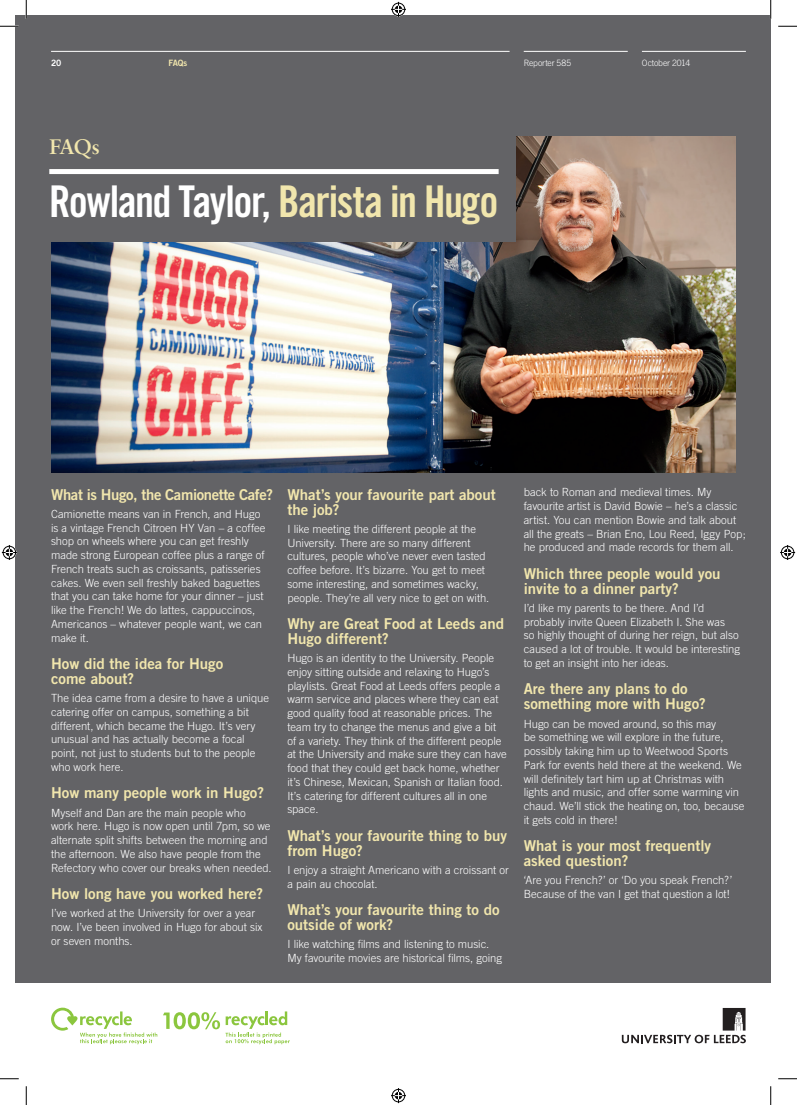
<style>
.page{position:relative;width:797px;height:1105px;background:#fff}
.page>*{position:absolute;margin:0;border:0;box-sizing:border-box;transform-origin:0 0}
.t1{font:43.75px "Trade Gothic Bold Cond Twenty";letter-spacing:-.035em;color:#fff}
.t2{font:22.5px "Sabon Semi Bold PL";color:#f1e6ad}
.t3{font:15px/15px "Trade Gothic Bold Two";color:#f1e6ad}
.t4{font:15px "Trade Gothic Bold Two";letter-spacing:-.025em;color:#f1e6ad}
.t5{font:300 11.25px/13.8px "Trade Gothic";letter-spacing:-.005em;color:#fff}
.t6{font:300 8.75px "Trade Gothic";letter-spacing:-.01em;color:#fff}
.t7{font:8.75px "Trade Gothic Bold Two";color:#f1e6ad}
.t8{font:8.75px "Trade Gothic Bold Two";color:#fff}
.s1{color:#f1e6ad}
</style>
<div class="page">
<div style="left:16px;top:16px;width:754px;height:967px;background:#636366"></div>
<img style="left:51px;top:136px;width:684px;height:337px">
<div style="left:16px;top:117px;width:499px;height:125px;background:#636366"></div>
<hr style="left:51px;top:51px;width:458px;height:1px;background:#fff">
<svg style="left:622px;top:1008px;width:124px;height:35px"></svg>
<svg style="left:51px;top:1008px;width:106px;height:36px"></svg>
<svg style="left:163px;top:1011px;width:127px;height:33px"></svg>
<hr style="left:523px;top:51px;width:104px;height:1px;background:#fff">
<hr style="left:642px;top:51px;width:104px;height:1px;background:#fff">
<div style="left:49px;top:169px;width:449px;height:5px;background:#fff"></div>
<svg style="left:0;top:25px;width:19px;height:2px"></svg>
<svg style="left:778px;top:25px;width:19px;height:2px"></svg>
<svg style="left:0;top:1078px;width:19px;height:1px"></svg>
<svg style="left:778px;top:1078px;width:19px;height:1px"></svg>
<svg style="left:25px;top:0;width:2px;height:19px"></svg>
<svg style="left:25px;top:1086px;width:2px;height:19px"></svg>
<svg style="left:770px;top:0;width:1px;height:19px"></svg>
<svg style="left:770px;top:1086px;width:1px;height:19px"></svg>
<svg style="left:391px;top:2px;width:15px;height:15px"></svg>
<svg style="left:391px;top:1088px;width:15px;height:15px"></svg>
<svg style="left:2px;top:545px;width:15px;height:15px"></svg>
<svg style="left:780px;top:545px;width:15px;height:15px"></svg>
<p class="t8" style="left:51px;top:57px;width:12px">20</p>
<p class="t7" style="left:169px;top:57px;width:20px">FAQs</p>
<p class="t6" style="left:523px;top:58px;width:49px">Reporter 585</p>
<p class="t6" style="left:642px;top:58px;width:50px">October 2014</p>
<h2 class="t2" style="left:49px;top:132px;width:52px">FAQs</h2>
<h1 class="t1" style="left:49px;top:175px;width:451px">Rowland Taylor, <span class="s1">Barista in Hugo</span></h1>
<h3 class="t4" style="left:51px;top:485px;width:223px">What is Hugo, the Camionette Cafe?</h3>
<p class="t5" style="left:51px;top:507px;width:216px">Camionette means van in French, and Hugo is a vintage French Citroen HY Van – a coffee shop on wheels where you can get freshly made strong European coffee plus a range of French treats such as croissants, patisseries cakes. We even sell freshly baked baguettes that you can take home for your dinner – just like the French! We do lattes, cappuccinos, Americanos – whatever people want, we can make it.</p>
<h3 class="t3" style="left:51px;top:656px;width:174px">How did the idea for Hugo come about?</h3>
<p class="t5" style="left:51px;top:691px;width:219px">The idea came from a desire to have a unique catering offer on campus, something a bit different, which became the Hugo. It’s very unusual and has actually become a focal point, not just to students but to the people who work here.</p>
<h3 class="t3" style="left:51px;top:785px;width:214px">How many people work in Hugo?</h3>
<p class="t5" style="left:51px;top:805px;width:222px">Myself and Dan are the main people who<br>work here. Hugo is now open until 7pm, so we alternate split shifts between the morning and the afternoon. We also have people from the Refectory who cover our breaks when needed.</p>
<h3 class="t3" style="left:51px;top:886px;width:214px">How long have you worked here?</h3>
<p class="t5" style="left:51px;top:906px;width:213px">I’ve worked at the University for over a year now. I’ve been involved in Hugo for about six or seven months.</p>
<h3 class="t3" style="left:287px;top:487px;width:210px">What’s your favourite part about the job?</h3>
<p class="t5" style="left:287px;top:522px;width:203px">I like meeting the different people at the University. There are so many different cultures, people who’ve never even tasted coffee before. It’s bizarre. You get to meet some interesting, and sometimes wacky, people. They’re all very nice to get on with.</p>
<h3 class="t3" style="left:287px;top:616px;width:218px">Why are Great Food at Leeds and<br>Hugo different?</h3>
<p class="t5" style="left:287px;top:651px;width:221px">Hugo is an identity to the University. People enjoy sitting outside and relaxing to Hugo’s playlists. Great Food at Leeds offers people a warm service and places where they can eat good quality food at reasonable prices. The team try to change the menus and give a bit of a variety. They think of the different people at the University and make sure they can have food that they could get back home, whether it’s Chinese, Mexican, Spanish or Italian food.<br>It’s catering for different cultures all in one space.</p>
<h3 class="t3" style="left:287px;top:828px;width:221px">What’s your favourite thing to buy from Hugo?</h3>
<p class="t5" style="left:287px;top:863px;width:223px">I enjoy a straight Americano with a croissant or a pain au chocolat.</p>
<h3 class="t3" style="left:287px;top:902px;width:214px">What’s your favourite thing to do outside of work?</h3>
<p class="t5" style="left:287px;top:937px;width:216px">I like watching films and listening to music.<br>My favourite movies are historical films, going</p>
<p class="t5" style="left:523px;top:485px;width:224px">back to Roman and medieval times. My favourite artist is David Bowie – he’s a classic artist. You can mention Bowie and talk about all the greats – Brian Eno, Lou Reed, Iggy Pop; he produced and made records for them all.</p>
<h3 class="t3" style="left:523px;top:566px;width:198px">Which three people would you invite to a dinner party?</h3>
<p class="t5" style="left:523px;top:601px;width:218px">I’d like my parents to be there. And I’d probably invite Queen Elizabeth I. She was<br>so highly thought of during her reign, but also caused a lot of trouble. It would be interesting to get an insight into her ideas.</p>
<h3 class="t3" style="left:523px;top:681px;width:184px">Are there any plans to do something more with Hugo?</h3>
<p class="t5" style="left:523px;top:716px;width:222px">Hugo can be moved around, so this may<br>be something we will explore in the future, possibly taking him up to Weetwood Sports Park for events held there at the weekend. We will definitely tart him up at Christmas with lights and music, and offer some warming vin chaud. We’ll stick the heating on, too, because it gets cold in there!</p>
<h3 class="t3" style="left:523px;top:838px;width:189px">What is your most frequently asked question?</h3>
<p class="t5" style="left:523px;top:873px;width:210px">‘Are you French?’ or ‘Do you speak French?’<br>Because of the van I get that question a lot!</p>
</div>
